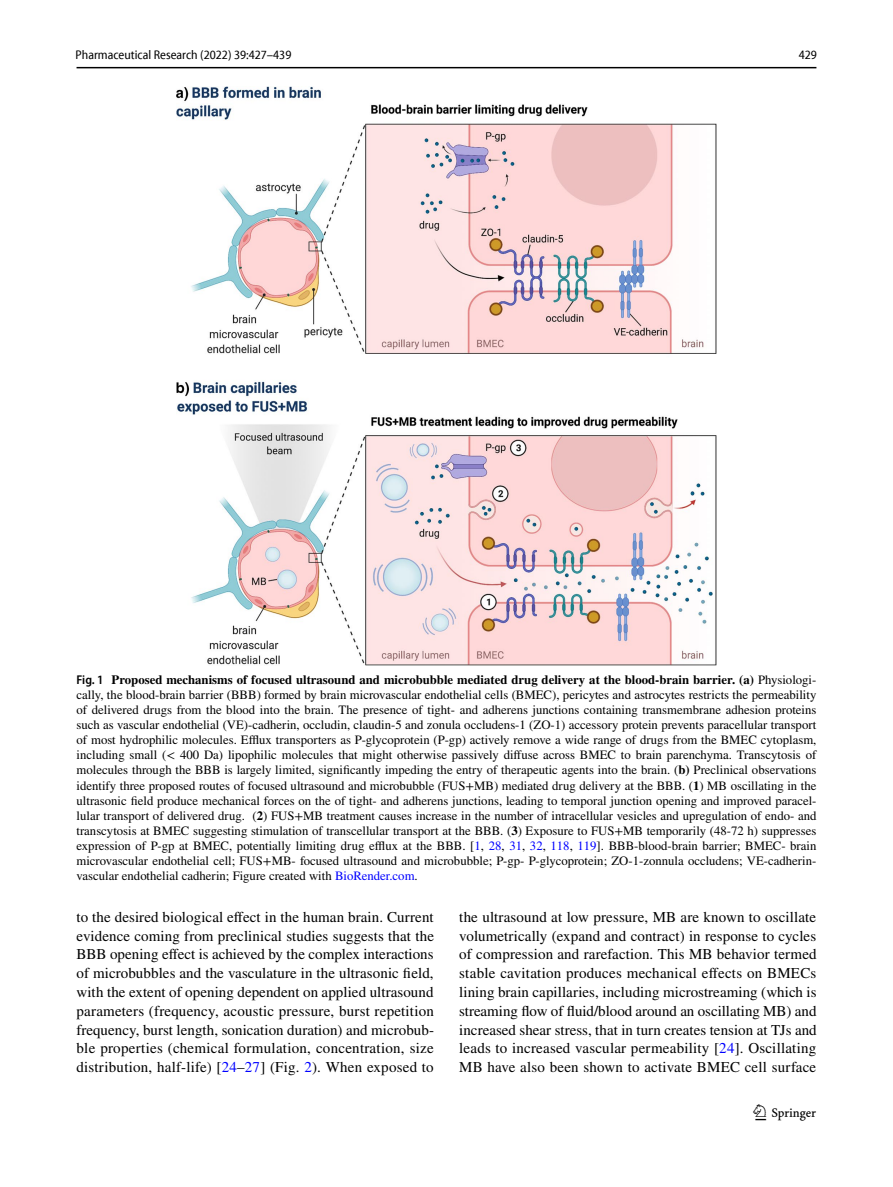
<style>
.page{position:relative;width:893px;height:1187px;background:#fff}
.page>*{position:absolute;margin:0;border:0;box-sizing:border-box;transform-origin:0 0}
.t1{font:22.5px "Springnew Regular 3";color:#000}
.t2{font:15px/18.8px "STIX";letter-spacing:.015em;color:#000;text-align:justify}
.t3{font:12.75px/15px "STIX";color:#000;text-align:justify}
.t4{font:semi-condensed 12.75px "Myriad Pro Unic";color:#000}
.s1{font-family:"Myriad Pro";font-weight:600;font-stretch:semi-condensed}
.s2{font-weight:700}
.s3{color:#00f}
</style>
<div class="page">
<hr style="left:77px;top:67px;width:739px;height:1px;background:#000">
<img style="left:176px;top:87px;width:540px;height:579px">
<p class="t4" style="left:76px;top:50px;width:217px">Pharmaceutical Research (2022) 39:427–439</p>
<p class="t4" style="left:799px;top:50px;width:20px">429</p>
<p class="t3" style="left:77px;top:673px;width:741px"><span class="s1">Fig. 1</span> <span class="s2">Proposed mechanisms of focused ultrasound and microbubble mediated drug delivery at the blood-brain barrier. (a)</span> Physiologi&shy;cally, the blood-brain barrier (BBB) formed by brain microvascular endothelial cells (BMEC), pericytes and astrocytes restricts the permeability of delivered drugs from the blood into the brain. The presence of tight- and adherens junctions containing transmembrane adhesion proteins such as vascular endothelial (VE)-cadherin, occludin, claudin-5 and zonula occludens-1 (ZO-1) accessory protein prevents paracellular transport of most hydrophilic molecules. Efflux transporters as P-glycoprotein (P-gp) actively remove a wide range of drugs from the BMEC cytoplasm, including small (&lt; 400 Da) lipophilic molecules that might otherwise passively diffuse across BMEC to brain parenchyma. Transcytosis of molecules through the BBB is largely limited, significantly impeding the entry of therapeutic agents into the brain. (<span class="s2">b)</span> Preclinical observations identify three proposed routes of focused ultrasound and microbubble (FUS+MB) mediated drug delivery at the BBB. (<span class="s2">1</span>) MB oscillating in the ultrasonic field produce mechanical forces on the of tight- and adherens junctions, leading to temporal junction opening and improved paracel&shy;lular transport of delivered drug. (<span class="s2">2</span>) FUS+MB treatment causes increase in the number of intracellular vesicles and upregulation of endo- and transcytosis at BMEC suggesting stimulation of transcellular transport at the BBB. (<span class="s2">3</span>) Exposure to FUS+MB temporarily (48-72 h) suppresses expression of P-gp at BMEC, potentially limiting drug efflux at the BBB. [<span class="s3">1</span>, <span class="s3">28</span>, <span class="s3">31</span>, <span class="s3">32</span>, <span class="s3">118</span>, <span class="s3">119</span>]. BBB-blood-brain barrier; BMEC- brain microvascular endothelial cell; FUS+MB- focused ultrasound and microbubble; P-gp- P-glycoprotein; ZO-1-zonnula occludens; VE-cadherin&shy;vascular endothelial cadherin; Figure created with <span class="s3">BioRender.com</span>.</p>
<p class="t2" style="left:77px;top:908px;width:359px">to the desired biological effect in the human brain. Current evidence coming from preclinical studies suggests that the BBB opening effect is achieved by the complex interactions of microbubbles and the vasculature in the ultrasonic field, with the extent of opening dependent on applied ultrasound parameters (frequency, acoustic pressure, burst repetition frequency, burst length, sonication duration) and microbub&shy;ble properties (chemical formulation, concentration, size distribution, half-life) [<span class="s3">24</span>–<span class="s3">27</span>] (Fig. <span class="s3">2</span>). When exposed to</p>
<p class="t2" style="left:459px;top:908px;width:359px">the ultrasound at low pressure, MB are known to oscillate volumetrically (expand and contract) in response to cycles of compression and rarefaction. This MB behavior termed stable cavitation produces mechanical effects on BMECs lining brain capillaries, including microstreaming (which is streaming flow of fluid/blood around an oscillating MB) and increased shear stress, that in turn creates tension at TJs and leads to increased vascular permeability [<span class="s3">24</span>]. Oscillating MB have also been shown to activate BMEC cell surface</p>
<h1 class="t1" style="left:755px;top:1104px;width:62px">1 3</h1>
</div>
